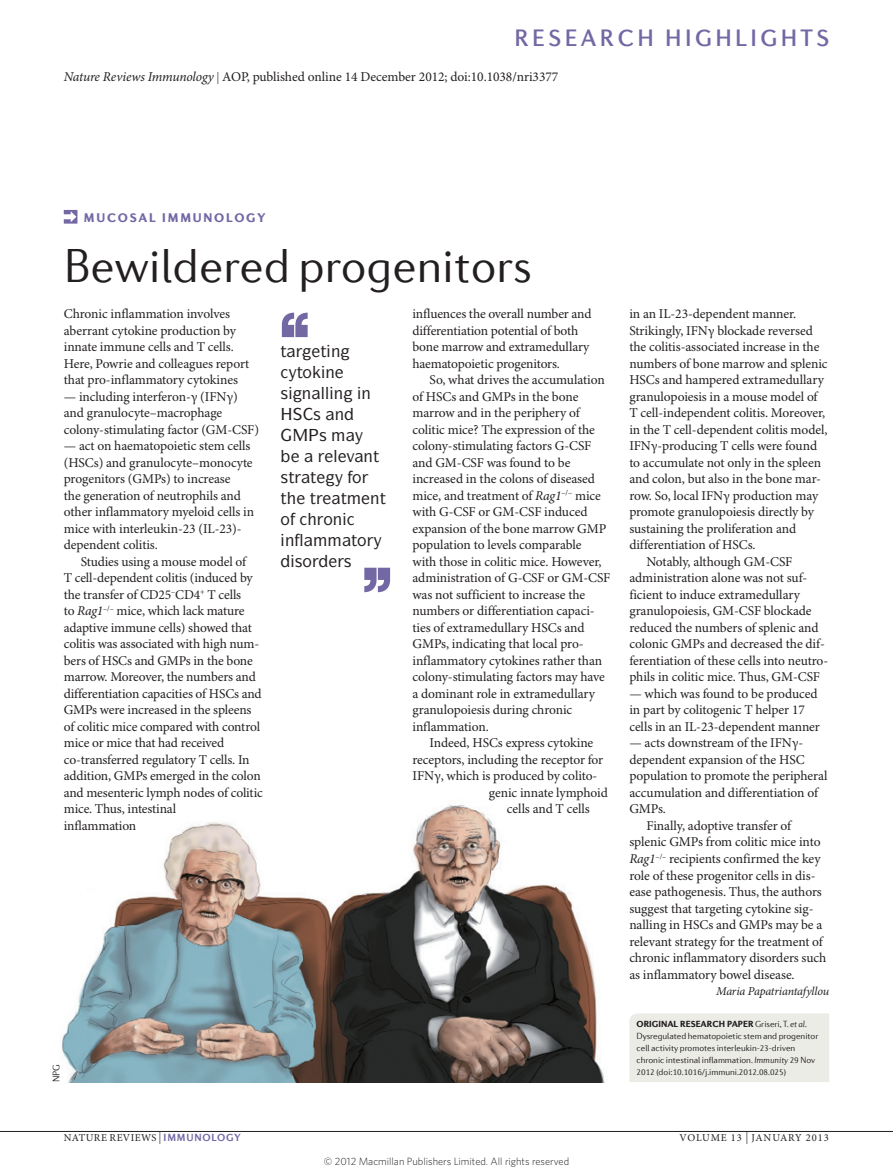
<style>
.page{position:relative;width:893px;height:1174px;background:#fff}
.page>*{position:absolute;margin:0;border:0;box-sizing:border-box;transform-origin:0 0}
.title-large{font:300 48px "Diverda Sans Com";color:#231f20}
.sectionheader{font:500 24px "Diverda Sans Com";letter-spacing:.14em;color:#7367a4}
.pulloutquote{font:500 16.5px/21px "ITC Symbol Std";color:#231f20}
.bodyindent{font:13.5px/16.5px "Minion Pro";letter-spacing:-.01em;color:#231f20}
.bodyfirst{font:13.5px/16.5px "Minion Pro";letter-spacing:-.005em;color:#231f20}
.ministrap{font:900 12.75px "Diverda Sans Com";letter-spacing:.14em;color:#7367a4}
.author{font:italic 12px "Minion Pro";letter-spacing:-.015em;color:#231f20}
.t1{font:300 10.5px "Whitney";color:#231f20}
.t2{font:10.5px "Minion Pro";letter-spacing:.05em;color:#231f20}
.t3{font:10.5px "Minion Pro";letter-spacing:.085em;color:#231f20}
.creditstyle{font:300 9.75px "Diverda Sans Com";color:#231f20}
.webbody{font:300 9px/12px "Diverda Sans Com";letter-spacing:-.005em;color:#231f20}
.s1{font-style:italic}
.s2{font-size:12px}
.s3{font-weight:900}
.s4{font-family:"Diverda Sans Com";font-weight:700;color:#7367a4}
</style>
<div class="page">
<svg style="left:364px;top:567px;width:26px;height:25px"></svg>
<svg style="left:282px;top:313px;width:26px;height:24px"></svg>
<img style="left:61px;top:805px;width:544px;height:277px">
<hr style="left:0;top:1131px;width:893px;height:1px;background:#231f20">
<svg style="left:64px;top:210px;width:13px;height:14px"></svg>
<div style="left:629px;top:1013px;width:200px;height:69px;background:#ecece7"></div>
<p class="sectionheader" style="left:514px;top:24px;width:316px">RESEARCH HIGHLIGHTS</p>
<p class="bodyindent" style="left:64px;top:69px;width:496px"><span class="s1">Nature Reviews Immunology</span> <span class="s2">|</span> AOP, published online 14 December 2012; doi:10.1038/nri3377</p>
<p class="ministrap" style="left:84px;top:210px;width:183px">MUCOSAL IMMUNOLOGY</p>
<p class="title-large" style="left:64px;top:238px;width:470px">Bewildered progenitors</p>
<p class="bodyfirst" style="left:64px;top:306px;width:187px">Chronic inflammation involves aberrant cytokine production by innate immune cells and T cells.<br>Here, Powrie and colleagues report that pro-inflammatory cytokines</p>
<p class="bodyfirst" style="left:64px;top:389px;width:197px">— including interferon-γ (IFNγ) and granulocyte–macrophage colony-stimulating factor (GM-CSF)</p>
<p class="bodyfirst" style="left:64px;top:438px;width:192px">— act on haematopoietic stem cells (HSCs) and granulocyte–monocyte progenitors (GMPs) to increase<br>the generation of neutrophils and other inflammatory myeloid cells in mice with interleukin-23 (IL-23)- dependent colitis.</p>
<p class="bodyindent" style="left:64px;top:554px;width:201px;text-indent:17px">Studies using a mouse model of<br>T cell-dependent colitis (induced by the transfer of CD25<sup>–</sup>CD4<sup>+</sup> T cells<br>to <span class="s1">Rag1</span><sup>–/–</sup> mice, which lack mature adaptive immune cells) showed that colitis was associated with high num&shy;bers of HSCs and GMPs in the bone marrow. Moreover, the numbers and differentiation capacities of HSCs and GMPs were increased in the spleens of colitic mice compared with control mice or mice that had received co-transferred regulatory T cells. In addition, GMPs emerged in the colon and mesenteric lymph nodes of colitic mice. Thus, intestinal<br>inflammation</p>
<p class="pulloutquote" style="left:281px;top:340px;width:61px">▼ ▼■</p>
<p class="pulloutquote" style="left:297px;top:361px;width:40px">▼□ ■</p>
<p class="pulloutquote" style="left:281px;top:382px;width:92px">▲ ■●●■ ■</p>
<p class="pulloutquote" style="left:319px;top:403px;width:27px;text-indent:-38px">★ ▲ ■ ▲</p>
<p class="pulloutquote" style="left:333px;top:445px;width:47px">●❖■▼</p>
<p class="pulloutquote" style="left:281px;top:466px;width:37px">▲▼ ▼</p>
<p class="pulloutquote" style="left:341px;top:487px;width:47px">▼ ■▼</p>
<p class="pulloutquote" style="left:281px;top:508px;width:63px">□ □■</p>
<p class="bodyindent" style="left:412px;top:306px;width:181px">influences the overall number and differentiation potential of both bone marrow and extramedullary haematopoietic progenitors.</p>
<p class="bodyindent" style="left:412px;top:372px;width:199px;text-indent:17px">So, what drives the accumulation of HSCs and GMPs in the bone marrow and in the periphery of colitic mice? The expression of the colony-stimulating factors G-CSF and GM-CSF was found to be increased in the colons of diseased mice, and treatment of <span class="s1">Rag1</span><sup>–/–</sup> mice with G-CSF or GM-CSF induced expansion of the bone marrow GMP population to levels comparable<br>with those in colitic mice. However, administration of G-CSF or GM-CSF was not sufficient to increase the numbers or differentiation capaci&shy;ties of extramedullary HSCs and<br>GMPs, indicating that local pro&shy;inflammatory cytokines rather than colony-stimulating factors may have a dominant role in extramedullary granulopoiesis during chronic inflammation.</p>
<p class="bodyindent" style="left:429px;top:735px;width:165px">Indeed, HSCs express cytokine</p>
<p class="bodyindent" style="left:412px;top:752px;width:192px">receptors, including the receptor for</p>
<p class="bodyindent" style="left:412px;top:768px;width:186px">IFNγ, which is produced by colito-</p>
<p class="bodyindent" style="left:489px;top:785px;width:120px">genic innate lymphoid</p>
<p class="bodyindent" style="left:507px;top:801px;width:84px">cells and T cells</p>
<p class="creditstyle" style="left:51px;top:1082px;width:20px;rotate:-90deg">NPG</p>
<p class="bodyindent" style="left:629px;top:306px;width:200px">in an IL-23-dependent manner.<br>Strikingly, IFNγ blockade reversed the colitis-associated increase in the numbers of bone marrow and splenic HSCs and hampered extramedullary granulopoiesis in a mouse model of T cell-independent colitis. Moreover, in the T cell-dependent colitis model, IFNγ-producing T cells were found to accumulate not only in the spleen and colon, but also in the bone mar&shy;row. So, local IFNγ production may promote granulopoiesis directly by sustaining the proliferation and differentiation of HSCs.</p>
<p class="bodyindent" style="left:629px;top:554px;width:200px;text-indent:17px">Notably, although GM-CSF administration alone was not suf&shy;ficient to induce extramedullary granulopoiesis, GM-CSF blockade reduced the numbers of splenic and colonic GMPs and decreased the dif&shy;ferentiation of these cells into neutro&shy;phils in colitic mice. Thus, GM-CSF</p>
<p class="bodyindent" style="left:629px;top:686px;width:192px">— which was found to be produced in part by colitogenic T helper 17 cells in an IL-23-dependent manner</p>
<p class="bodyindent" style="left:629px;top:735px;width:200px">— acts downstream of the IFNγ&shy;dependent expansion of the HSC population to promote the peripheral accumulation and differentiation of<br>GMPs.</p>
<p class="bodyindent" style="left:629px;top:818px;width:198px;text-indent:17px">Finally, adoptive transfer of splenic GMPs from colitic mice into <span class="s1">Rag1</span><sup>–/–</sup> recipients confirmed the key role of these progenitor cells in dis&shy;ease pathogenesis. Thus, the authors suggest that targeting cytokine sig&shy;nalling in HSCs and GMPs may be a relevant strategy for the treatment of chronic inflammatory disorders such as inflammatory bowel disease.</p>
<p class="author" style="left:716px;top:984px;width:114px">Maria Papatriantafyllou</p>
<p class="webbody" style="left:637px;top:1017px;width:183px"><span class="s3">ORIGINAL RESEARCH PAPER</span> Griseri, T. <span class="s1">et al.<br></span>Dysregulated hematopoietic stem and progenitor cell activity promotes interleukin-23-driven chronic intestinal inflammation. <span class="s1">Immunity</span> 29 Nov 2012 (doi:10.1016/j.immuni.2012.08.025)</p>
<p class="t2" style="left:64px;top:1131px;width:179px">NATURE REVIEWS <span class="s2">|</span> <span class="s4">IMMUNOLOGY</span></p>
<p class="t3" style="left:679px;top:1131px;width:151px">VOLUME 13 <span class="s2">|</span> JANUARY 2013</p>
<p class="t1" style="left:324px;top:1154px;width:247px">© 2012 Macmillan Publishers Limited. All rights reserved</p>
</div>
